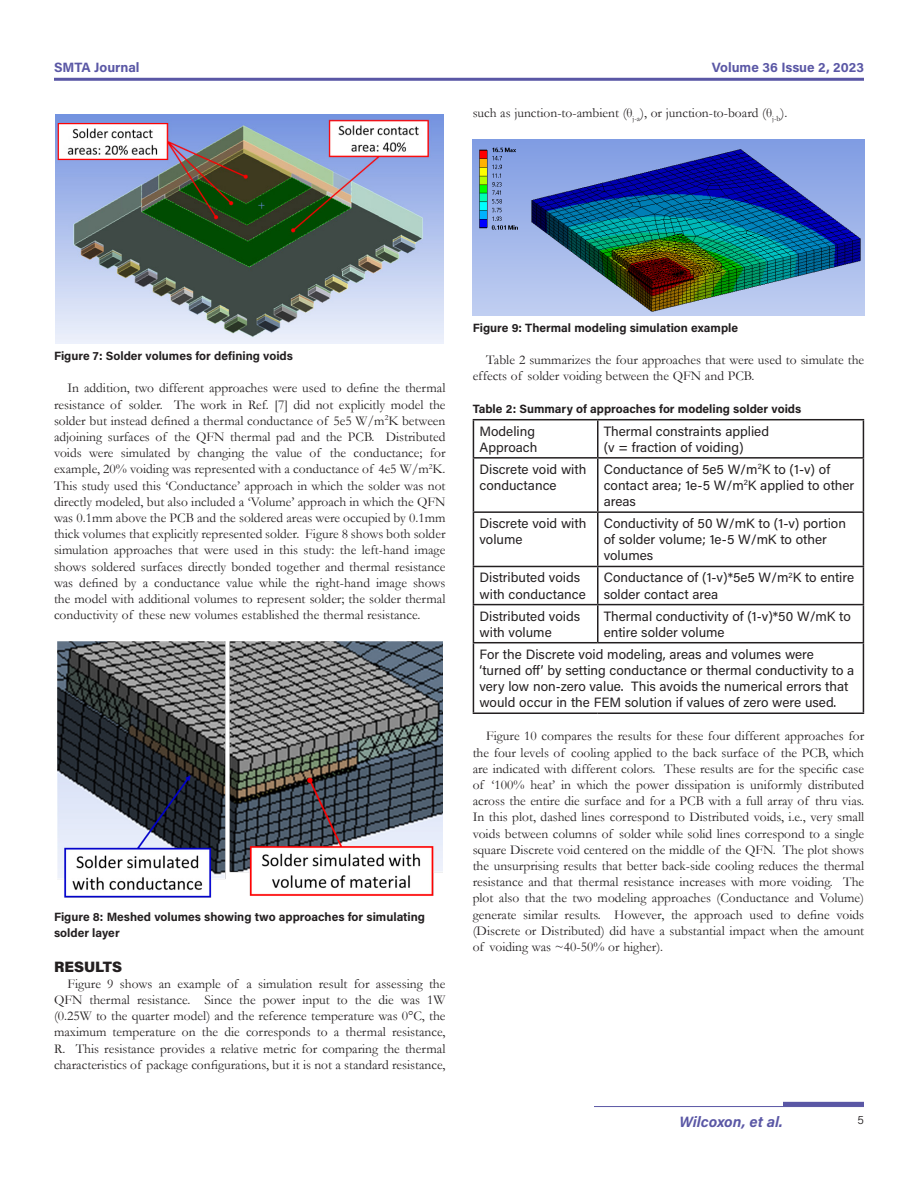
<style>
.page{position:relative;width:918px;height:1188px;background:#fff}
.page>*{position:absolute;margin:0;border:0;box-sizing:border-box;transform-origin:0 0}
.t1{font:italic 700 15px "Acumin Pro";color:#5a57a5}
.Article_Heading{font:900 15px "Acumin Pro";color:#231f20}
.Body{font:13.5px/16.2px "Garamond";color:#231f20;text-align:justify}
.Table_Data{font:13.5px/16.2px "Acumin Pro";color:#231f20}
.t2{font:700 13.5px "Acumin Pro";color:#5a57a5}
.Figure{font:700 12px/16.5px "Acumin Pro";color:#231f20}
.t3{font:300 12px "Acumin Pro";color:#231f20}
</style>
<div class="page">
<hr style="left:54px;top:78px;width:810px;height:3px;background:#5a57a5">
<hr style="left:594px;top:1106px;width:270px;height:1px;background:#5a57a5">
<hr style="left:783px;top:1102px;width:81px;height:4px;background:#5a57a5">
<img style="left:56px;top:114px;width:388px;height:229px">
<img style="left:57px;top:642px;width:385px;height:256px">
<img style="left:473px;top:139px;width:391px;height:176px">
<hr style="left:473px;top:419px;width:125px;height:1px;background:#231f20">
<hr style="left:473px;top:420px;width:1px;height:37px;background:#231f20">
<hr style="left:598px;top:419px;width:266px;height:1px;background:#231f20">
<hr style="left:597px;top:420px;width:2px;height:37px;background:#231f20">
<hr style="left:863px;top:420px;width:1px;height:37px;background:#231f20">
<hr style="left:473px;top:457px;width:125px;height:2px;background:#231f20">
<hr style="left:473px;top:459px;width:1px;height:52px;background:#231f20">
<hr style="left:598px;top:457px;width:266px;height:2px;background:#231f20">
<hr style="left:597px;top:459px;width:2px;height:52px;background:#231f20">
<hr style="left:863px;top:459px;width:1px;height:52px;background:#231f20">
<hr style="left:473px;top:511px;width:125px;height:2px;background:#231f20">
<hr style="left:473px;top:513px;width:1px;height:53px;background:#231f20">
<hr style="left:598px;top:511px;width:266px;height:2px;background:#231f20">
<hr style="left:597px;top:513px;width:2px;height:53px;background:#231f20">
<hr style="left:863px;top:513px;width:1px;height:53px;background:#231f20">
<hr style="left:473px;top:566px;width:125px;height:1px;background:#231f20">
<hr style="left:473px;top:567px;width:1px;height:37px;background:#231f20">
<hr style="left:598px;top:566px;width:266px;height:1px;background:#231f20">
<hr style="left:597px;top:567px;width:2px;height:37px;background:#231f20">
<hr style="left:863px;top:567px;width:1px;height:37px;background:#231f20">
<hr style="left:473px;top:604px;width:125px;height:1px;background:#231f20">
<hr style="left:473px;top:605px;width:1px;height:37px;background:#231f20">
<hr style="left:598px;top:604px;width:266px;height:1px;background:#231f20">
<hr style="left:597px;top:605px;width:2px;height:37px;background:#231f20">
<hr style="left:863px;top:605px;width:1px;height:37px;background:#231f20">
<hr style="left:473px;top:642px;width:125px;height:1px;background:#231f20">
<hr style="left:473px;top:643px;width:1px;height:69px;background:#231f20">
<hr style="left:598px;top:642px;width:266px;height:1px;background:#231f20">
<hr style="left:863px;top:643px;width:1px;height:69px;background:#231f20">
<hr style="left:473px;top:712px;width:125px;height:2px;background:#231f20">
<hr style="left:598px;top:712px;width:266px;height:2px;background:#231f20">
<p class="t2" style="left:54px;top:58px;width:87px">SMTA Journal</p>
<p class="t2" style="left:712px;top:58px;width:154px">Volume 36 Issue 2, 2023</p>
<p class="Body" style="left:473px;top:104px;width:316px">such as junction-to-ambient (θ<sub>j-a</sub>), or junction-to-board (θ<sub>j-b</sub>).</p>
<p class="Figure" style="left:54px;top:347px;width:241px">Figure 7: Solder volumes for defining voids</p>
<p class="Body" style="left:54px;top:380px;width:393px;text-indent:14px">In addition, two different approaches were used to define the thermal resistance of solder. The work in Ref. [7] did not explicitly model the solder but instead defined a thermal conductance of 5e5 W/m<sup>2</sup>K between adjoining surfaces of the QFN thermal pad and the PCB. Distributed voids were simulated by changing the value of the conductance; for example, 20% voiding was represented with a conductance of 4e5 W/m<sup>2</sup>K.<br>This study used this ‘Conductance’ approach in which the solder was not directly modeled, but also included a ‘Volume’ approach in which the QFN was 0.1mm above the PCB and the soldered areas were occupied by 0.1mm thick volumes that explicitly represented solder. Figure 8 shows both solder simulation approaches that were used in this study: the left-hand image shows soldered surfaces directly bonded together and thermal resistance was defined by a conductance value while the right-hand image shows the model with additional volumes to represent solder; the solder thermal conductivity of these new volumes established the thermal resistance.</p>
<p class="Figure" style="left:54px;top:908px;width:373px">Figure 8: Meshed volumes showing two approaches for simulating solder layer</p>
<p class="Article_Heading" style="left:54px;top:956px;width:70px">RESULTS</p>
<p class="Body" style="left:54px;top:975px;width:393px;text-indent:14px">Figure 9 shows an example of a simulation result for assessing the QFN thermal resistance. Since the power input to the die was 1W (0.25W to the quarter model) and the reference temperature was 0°C, the maximum temperature on the die corresponds to a thermal resistance, R. This resistance provides a relative metric for comparing the thermal characteristics of package configurations, but it is not a standard resistance,</p>
<p class="Figure" style="left:473px;top:319px;width:267px">Figure 9: Thermal modeling simulation example</p>
<p class="Body" style="left:473px;top:351px;width:393px;text-indent:14px">Table 2 summarizes the four approaches that were used to simulate the effects of solder voiding between the QFN and PCB.</p>
<p class="Figure" style="left:473px;top:400px;width:330px">Table 2: Summary of approaches for modeling solder voids</p>
<p class="Table_Data" style="left:479px;top:422px;width:59px">Modeling<br>Approach</p>
<p class="Table_Data" style="left:604px;top:422px;width:167px">Thermal constraints applied</p>
<p class="Table_Data" style="left:604px;top:438px;width:141px">(v = fraction of voiding)</p>
<p class="Table_Data" style="left:479px;top:460px;width:109px">Discrete void with conductance</p>
<p class="Table_Data" style="left:604px;top:460px;width:252px">Conductance of 5e5 W/m<sup>2</sup>K to (1-v) of contact area; 1e-5 W/m<sup>2</sup>K applied to other areas</p>
<p class="Table_Data" style="left:479px;top:515px;width:109px">Discrete void with volume</p>
<p class="Table_Data" style="left:604px;top:515px;width:244px">Conductivity of 50 W/mK to (1-v) portion of solder volume; 1e-5 W/mK to other volumes</p>
<p class="Table_Data" style="left:479px;top:569px;width:108px">Distributed voids with conductance</p>
<p class="Table_Data" style="left:604px;top:569px;width:252px">Conductance of (1-v)*5e5 W/m<sup>2</sup>K to entire solder contact area</p>
<p class="Table_Data" style="left:479px;top:607px;width:102px">Distributed voids with volume</p>
<p class="Table_Data" style="left:604px;top:607px;width:249px">Thermal conductivity of (1-v)*50 W/mK to entire solder volume</p>
<p class="Table_Data" style="left:479px;top:645px;width:376px">For the Discrete void modeling, areas and volumes were ‘turned off’ by setting conductance or thermal conductivity to a very low non-zero value. This avoids the numerical errors that would occur in the FEM solution if values of zero were used.</p>
<p class="Body" style="left:473px;top:728px;width:393px;text-indent:14px">Figure 10 compares the results for these four different approaches for the four levels of cooling applied to the back surface of the PCB, which are indicated with different colors. These results are for the specific case of ‘100% heat’ in which the power dissipation is uniformly distributed across the entire die surface and for a PCB with a full array of thru vias.<br>In this plot, dashed lines correspond to Distributed voids, i.e., very small voids between columns of solder while solid lines correspond to a single square Discrete void centered on the middle of the QFN. The plot shows the unsurprising results that better back-side cooling reduces the thermal resistance and that thermal resistance increases with more voiding. The plot also that the two modeling approaches (Conductance and Volume) generate similar results. However, the approach used to define voids (Discrete or Distributed) did have a substantial impact when the amount of voiding was ~40-50% or higher).</p>
<p class="t1" style="left:680px;top:1111px;width:105px">Wilcoxon, et al.</p>
<p class="t3" style="left:858px;top:1112px;width:8px">5</p>
</div>
